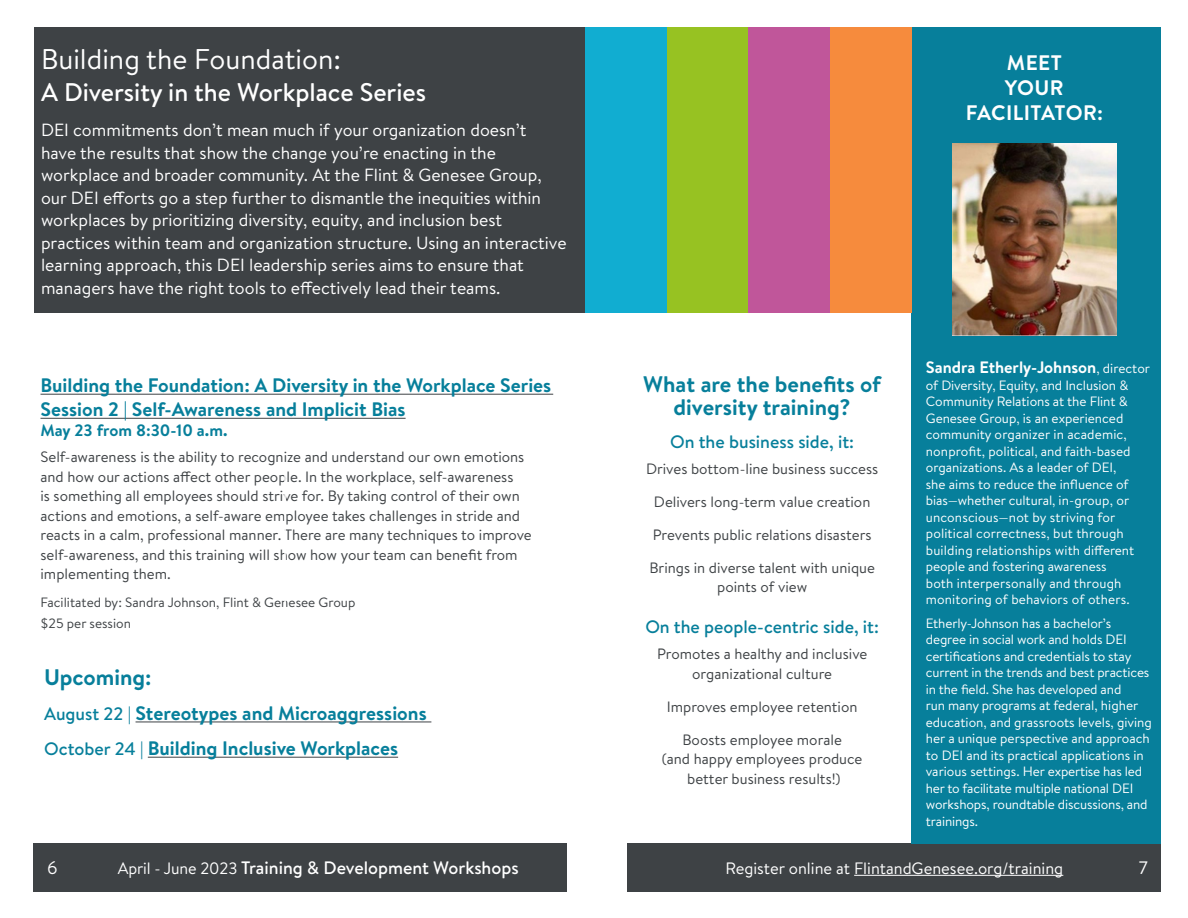
<style>
.page{position:relative;width:1188px;height:918px;background:#fff}
.page>*{position:absolute;margin:0;border:0;box-sizing:border-box;transform-origin:0 0}
.t1{font:28.5px "Brandon Text";color:#fff}
.t2{font:500 25.5px "Brandon Text";color:#fff}
.t3{font:700 22.5px/22.5px "Brandon Text";color:#077f9b;text-align:center}
.t4{font:700 21px/25.2px "Brandon Text";letter-spacing:.02em;color:#fff;text-align:center}
.t5{font:700 19.5px/24.2px "Brandon Text";color:#077f9b}
.t6{font:500 18px "Brandon Text";color:#077f9b}
.t7{font:500 18px "Brandon Text";color:#fff}
.t8{font:18px "Brandon Text";color:#fff}
.t9{font:17.7px/22.5px "Brandon Text";color:#fff}
.t10{font:16.5px "Brandon Text";color:#fff}
.t11{font:700 16.5px "Brandon Text";color:#fff}
.t12{font:700 16.5px "Brandon Text";color:#077f9b}
.t13{font:15px/19.5px "Brandon Text";color:#3e4245;text-align:center}
.t14{font:13.5px/16.5px "Brandon Text";letter-spacing:-.005em;color:#fff}
.t15{font:13.5px/21.3px "Brandon Text";color:#3e4245}
.s1{font-weight:500;font-size:18px}
.s2{font-weight:400;font-size:13.5px}
.s3{font-weight:400;font-size:16.5px}
</style>
<div class="page">
<div style="left:628px;top:844px;width:533px;height:48px;background:#3e4245"></div>
<div style="left:34px;top:844px;width:533px;height:48px;background:#3e4245"></div>
<div style="left:912px;top:27px;width:249px;height:817px;background:#077f9b"></div>
<div style="left:34px;top:27px;width:551px;height:285px;background:#3e4245"></div>
<hr style="left:854px;top:875px;width:209px;height:1px;background:#fff">
<hr style="left:40px;top:394px;width:513px;height:1px;background:#3e4245">
<hr style="left:40px;top:418px;width:366px;height:1px;background:#3e4245">
<div style="left:585px;top:27px;width:82px;height:285px;background:#11add1"></div>
<div style="left:667px;top:27px;width:82px;height:285px;background:#97c222"></div>
<div style="left:748px;top:27px;width:82px;height:285px;background:#c0569a"></div>
<div style="left:830px;top:27px;width:82px;height:285px;background:#f68b3d"></div>
<img style="left:952px;top:144px;width:165px;height:191px">
<hr style="left:136px;top:722px;width:295px;height:1px;background:#3e4245">
<hr style="left:148px;top:757px;width:250px;height:1px;background:#3e4245">
<h1 class="t1" style="left:41px;top:40px;width:302px">Building the Foundation:</h1>
<h2 class="t2" style="left:41px;top:75px;width:387px">A Diversity in the Workplace Series</h2>
<p class="t9" style="left:41px;top:118px;width:527px">DEI commitments don’t mean much if your organization doesn’t<br>have the results that show the change you’re enacting in the workplace and broader community. At the Flint &amp; Genesee Group, our DEI efforts go a step further to dismantle the inequities within workplaces by prioritizing diversity, equity, and inclusion best practices within team and organization structure. Using an interactive learning approach, this DEI leadership series aims to ensure that managers have the right tools to effectively lead their teams.</p>
<h3 class="t5" style="left:40px;top:373px;width:512px">Building the Foundation: A Diversity in the Workplace Series<br>Session 2 | Self-Awareness and Implicit Bias</h3>
<p class="t12" style="left:40px;top:419px;width:188px">May 23 from 8:30-10 a.m.</p>
<p class="t13" style="left:40px;top:447px;width:493px;text-align:left">Self-awareness is the ability to recognize and understand our own emotions and how our actions affect other people. In the workplace, self-awareness<br>is something all employees should strive for. By taking control of their own actions and emotions, a self-aware employee takes challenges in stride and reacts in a calm, professional manner. There are many techniques to improve self-awareness, and this training will show how your team can benefit from implementing them.</p>
<p class="t15" style="left:40px;top:591px;width:316px">Facilitated by: Sandra Johnson, Flint &amp; Genesee Group $25 per session</p>
<h3 class="t3" style="left:44px;top:665px;width:109px">Upcoming:</h3>
<h3 class="t5" style="left:44px;top:695px;width:384px;line-height:35.2px"><span class="s1">August 22 |</span> Stereotypes and Microaggressions<br><span class="s1">October 24 |</span> Building Inclusive Workplaces</h3>
<h3 class="t4" style="left:966px;top:49px;width:139px">MEET<br>YOUR<br>FACILITATOR:</h3>
<h3 class="t3" style="left:643px;top:373px;width:239px">What are the benefits of diversity training?</h3>
<h3 class="t6" style="left:670px;top:429px;width:185px">On the business side, it:</h3>
<p class="t13" style="left:646px;top:459px;width:234px">Drives bottom-line business success</p>
<p class="t13" style="left:654px;top:492px;width:218px">Delivers long-term value creation</p>
<p class="t13" style="left:653px;top:525px;width:220px">Prevents public relations disasters</p>
<p class="t13" style="left:649px;top:558px;width:227px">Brings in diverse talent with unique points of view</p>
<h3 class="t6" style="left:645px;top:615px;width:235px">On the people-centric side, it:</h3>
<p class="t13" style="left:657px;top:644px;width:212px">Promotes a healthy and inclusive organizational culture</p>
<p class="t13" style="left:667px;top:697px;width:192px">Improves employee retention</p>
<p class="t13" style="left:662px;top:730px;width:202px">Boosts employee morale<br>(and happy employees produce better business results!)</p>
<p class="t11" style="left:926px;top:356px;width:226px">Sandra Etherly-Johnson<span class="s2">, director</span></p>
<p class="t14" style="left:926px;top:376px;width:210px">of Diversity, Equity, and Inclusion &amp; Community Relations at the Flint &amp; Genesee Group, is an experienced community organizer in academic, nonprofit, political, and faith-based organizations. As a leader of DEI, she aims to reduce the influence of bias—whether cultural, in-group, or unconscious—not by striving for political correctness, but through building relationships with different people and fostering awareness both interpersonally and through monitoring of behaviors of others.</p>
<p class="t14" style="left:926px;top:614px;width:228px">Etherly-Johnson has a bachelor’s degree in social work and holds DEI certifications and credentials to stay current in the trends and best practices in the field. She has developed and<br>run many programs at federal, higher education, and grassroots levels, giving her a unique perspective and approach to DEI and its practical applications in various settings. Her expertise has led her to facilitate multiple national DEI workshops, roundtable discussions, and trainings.</p>
<h3 class="t8" style="left:47px;top:856px;width:12px">6</h3>
<h3 class="t7" style="left:118px;top:856px;width:402px"><span class="s3">April - June 2023</span> Training &amp; Development Workshops</h3>
<p class="t10" style="left:725px;top:857px;width:339px">Register online at FlintandGenesee.org/training</p>
<h3 class="t8" style="left:1139px;top:856px;width:11px">7</h3>
</div>
